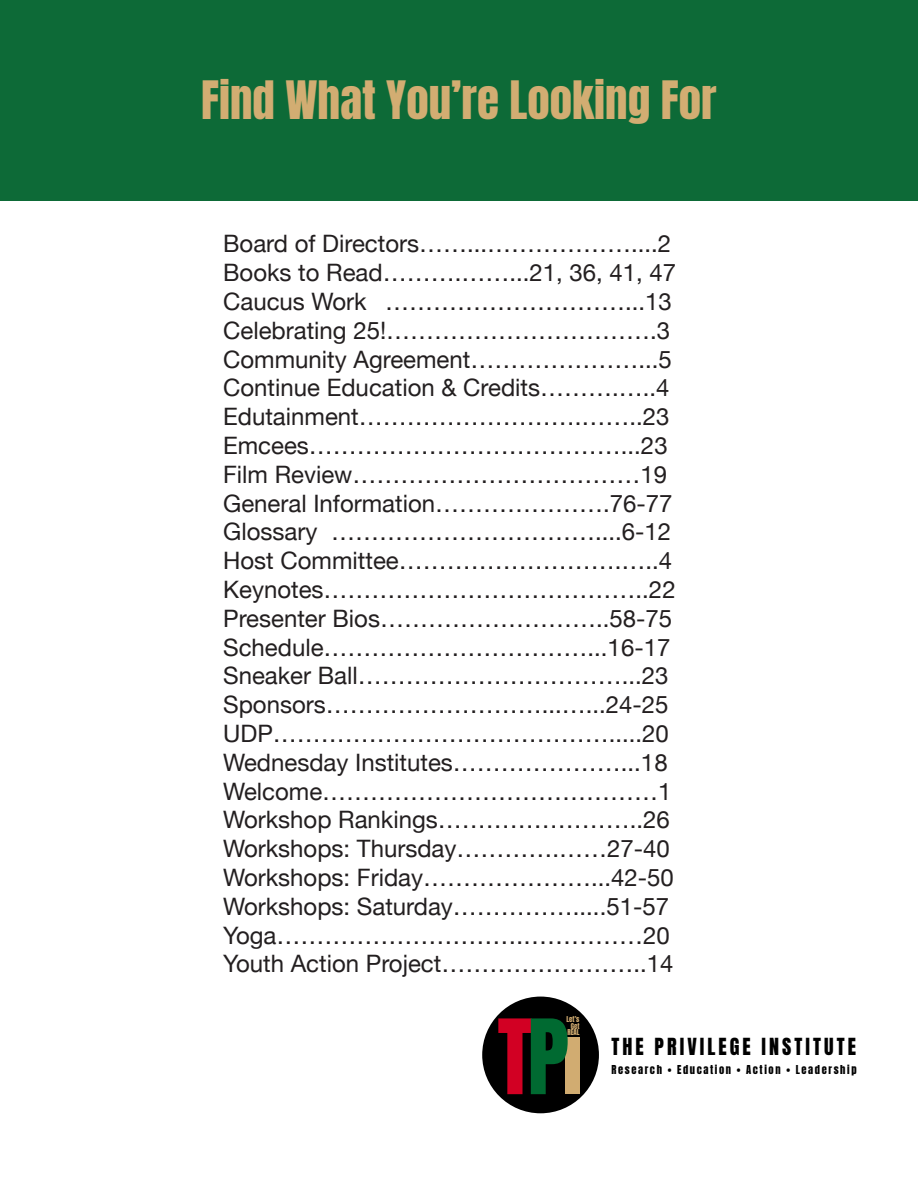
<style>
.page{position:relative;width:918px;height:1188px;background:#fff}
.page>*{position:absolute;margin:0;border:0;box-sizing:border-box;transform-origin:0 0}
.t1{font:88.2px "Anton";color:#d20023}
.t2{font:45px "Anton";color:#d2ad72}
.t3{font:24px/28.8px "Helvetica Neue";color:#231f20}
.t4{font:20.1px "Anton";letter-spacing:.155em;color:#000}
.t5{font:10.5px "Anton";letter-spacing:.155em;color:#000}
.t6{font:6.9px/6.9px "Anton";color:#d1ac71;text-align:right}
.s1{color:#006a31}
</style>
<div class="page">
<div style="left:0;top:0;width:918px;height:201px;background:#0d6a37"></div>
<div style="left:482px;top:997px;width:117px;height:116px;background:#000;border-radius:50%"></div>
<div style="left:565px;top:1037px;width:15px;height:57px;background:#d1ac71"></div>
<p class="t2" style="left:201px;top:77px;width:517px">Find What You’re Looking For</p>
<p class="t3" style="left:223px;top:231px;width:450px">Board of Directors……...………………....2</p>
<p class="t3" style="left:223px;top:260px;width:455px">Books to Read……….……...21, 36, 41, 47</p>
<p class="t3" style="left:223px;top:288px;width:450px">Caucus Work …………………………...13</p>
<p class="t3" style="left:223px;top:317px;width:449px">Celebrating 25!…………………………….3</p>
<p class="t3" style="left:223px;top:346px;width:450px">Community Agreement…………………...5</p>
<p class="t3" style="left:223px;top:375px;width:448px">Continue Education &amp; Credits……….…..4</p>
<p class="t3" style="left:223px;top:404px;width:448px">Edutainment……………………….……..23</p>
<p class="t3" style="left:223px;top:432px;width:446px">Emcees…………………………………...23</p>
<p class="t3" style="left:223px;top:461px;width:445px">Film Review………………………………19</p>
<p class="t3" style="left:223px;top:490px;width:451px">General Information………………….76-77</p>
<p class="t3" style="left:223px;top:519px;width:450px">Glossary ……………………………....6-12</p>
<p class="t3" style="left:223px;top:548px;width:450px">Host Committee……………………….…..4</p>
<p class="t3" style="left:223px;top:576px;width:454px">Keynotes…………………………………..22</p>
<p class="t3" style="left:223px;top:605px;width:450px">Presenter Bios………………………..58-75</p>
<p class="t3" style="left:223px;top:634px;width:449px">Schedule……………………………...16-17</p>
<p class="t3" style="left:223px;top:663px;width:447px">Sneaker Ball……………………………...23</p>
<p class="t3" style="left:223px;top:692px;width:447px">Sponsors………………………...…...24-25</p>
<p class="t3" style="left:223px;top:720px;width:447px">UDP…………………………………….....20</p>
<p class="t3" style="left:223px;top:749px;width:446px">Wednesday Institutes…………………...18</p>
<p class="t3" style="left:223px;top:778px;width:450px">Welcome……………………………………1</p>
<p class="t3" style="left:223px;top:807px;width:448px">Workshop Rankings……………………..26</p>
<p class="t3" style="left:223px;top:836px;width:452px">Workshops: Thursday………….……27-40<br>Workshops: Friday…………………...42-50</p>
<p class="t3" style="left:223px;top:893px;width:447px">Workshops: Saturday…………….....51-57</p>
<p class="t3" style="left:223px;top:922px;width:448px">Yoga………………………….……………20</p>
<p class="t3" style="left:223px;top:951px;width:452px">Youth Action Project……………………..14</p>
<p class="t1" style="left:497px;top:1012px;width:73px">T<span class="s1">P</span></p>
<p class="t6" style="left:567px;top:1016px;width:15px">Let’s<br>Get<br>REAL</p>
<p class="t4" style="left:611px;top:1036px;width:246px">THE PRIVILEGE INSTITUTE</p>
<p class="t5" style="left:611px;top:1065px;width:247px">Research • Education • Action • Leadership</p>
</div>
